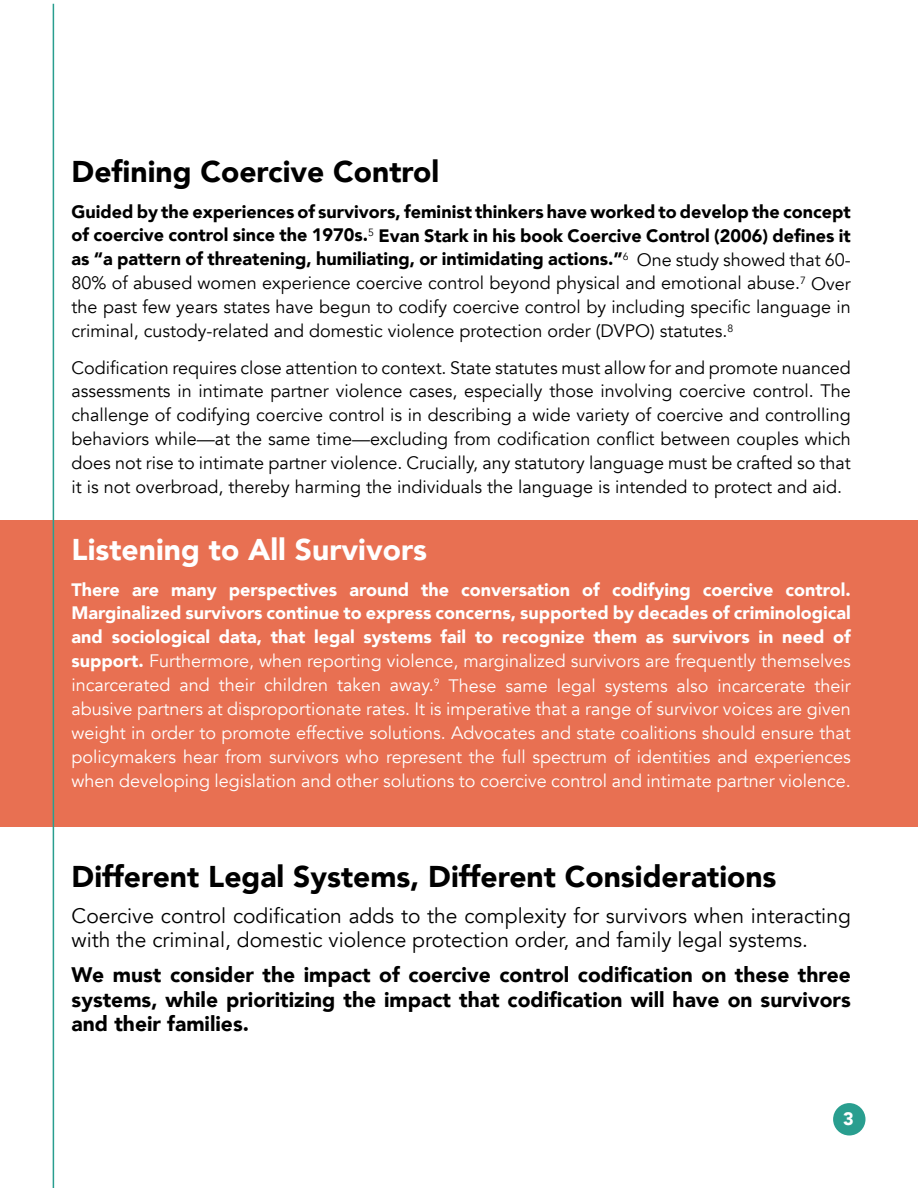
<style>
.page{position:relative;width:918px;height:1188px;background:#fff}
.page>*{position:absolute;margin:0;border:0;box-sizing:border-box;transform-origin:0 0}
.t1{font:900 30px "Avenir";color:#000}
.t2{font:900 30px "Avenir";color:#fff}
.t3{font:900 21px/24px "Avenir";color:#000;text-align:justify}
.t4{font:21px/24px "Avenir";color:#000}
.t5{font:18px/24px "Avenir";color:#000;text-align:justify}
.t6{font:18px/24px "Avenir";color:#fff;text-align:justify}
.t7{font:900 18px "Avenir";color:#fff}
.s1{font-weight:900}
</style>
<div class="page">
<div style="left:833px;top:1103px;width:33px;height:33px;background:#299e8f;border-radius:50%"></div>
<div style="left:1px;top:520px;width:917px;height:307px;background:#e87052"></div>
<hr style="left:53px;top:4px;width:1px;height:1184px;background:#299e8f">
<h1 class="t1" style="left:72px;top:145px;width:369px">Defining Coercive Control</h1>
<p class="t5" style="left:72px;top:200px;width:781px"><span class="s1">Guided by the experiences of survivors, feminist thinkers have worked to develop the concept of coercive control since the 1970s.</span><sup>5</sup> <span class="s1">Evan Stark in his book Coercive Control (2006) defines it as “a pattern of threatening, humiliating, or intimidating actions.”</span><sup>6</sup> One study showed that 60- 80% of abused women experience coercive control beyond physical and emotional abuse.<sup>7</sup> Over the past few years states have begun to codify coercive control by including specific language in criminal, custody-related and domestic violence protection order (DVPO) statutes.<sup>8</sup></p>
<p class="t5" style="left:72px;top:356px;width:781px">Codification requires close attention to context. State statutes must allow for and promote nuanced assessments in intimate partner violence cases, especially those involving coercive control. The challenge of codifying coercive control is in describing a wide variety of coercive and controlling behaviors while—at the same time—excluding from codification conflict between couples which does not rise to intimate partner violence. Crucially, any statutory language must be crafted so that it is not overbroad, thereby harming the individuals the language is intended to protect and aid.</p>
<h1 class="t2" style="left:72px;top:523px;width:357px">Listening to All Survivors</h1>
<p class="t6" style="left:72px;top:578px;width:781px"><span class="s1">There are many perspectives around the conversation of codifying coercive control.<br>Marginalized survivors continue to express concerns, supported by decades of criminological and sociological data, that legal systems fail to recognize them as survivors in need of support.</span> Furthermore, when reporting violence, marginalized survivors are frequently themselves incarcerated and their children taken away.<sup>9</sup> These same legal systems also incarcerate their abusive partners at disproportionate rates. It is imperative that a range of survivor voices are given weight in order to promote effective solutions. Advocates and state coalitions should ensure that policymakers hear from survivors who represent the full spectrum of identities and experiences when developing legislation and other solutions to coercive control and intimate partner violence.</p>
<h1 class="t1" style="left:72px;top:850px;width:706px">Different Legal Systems, Different Considerations</h1>
<p class="t4" style="left:72px;top:904px;width:781px">Coercive control codification adds to the complexity for survivors when interacting with the criminal, domestic violence protection order, and family legal systems.</p>
<p class="t3" style="left:72px;top:963px;width:781px">We must consider the impact of coercive control codification on these three systems, while prioritizing the impact that codification will have on survivors and their families.</p>
<p class="t7" style="left:843px;top:1104px;width:12px">3</p>
</div>
